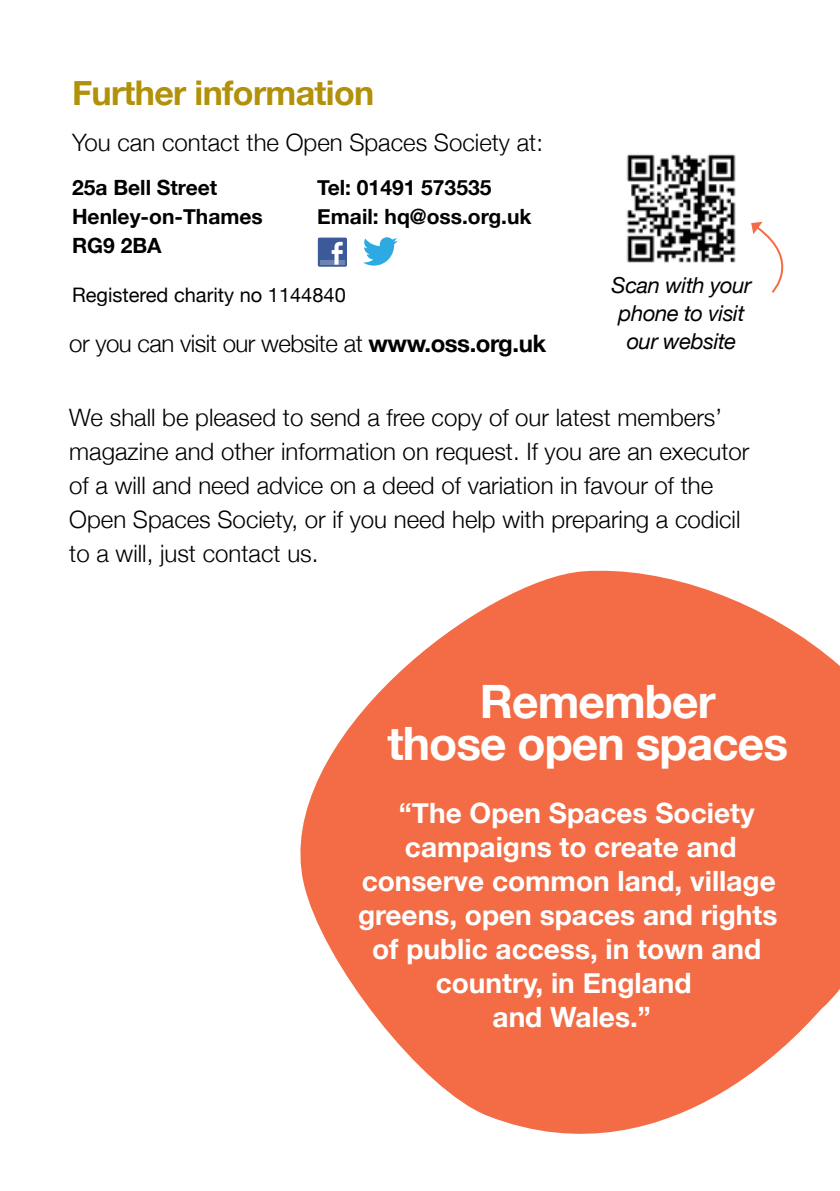
<style>
.page{position:relative;width:840px;height:1191px;background:#fff}
.page>*{position:absolute;margin:0;border:0;box-sizing:border-box;transform-origin:0 0}
.t1{font:700 46px/42px "Helvetica Neue";letter-spacing:-.02em;color:#fff;text-align:center}
.t2{font:700 34px "Helvetica Neue";letter-spacing:-.02em;color:#b2910a}
.t3{font:700 28px "Helvetica Neue";color:#fff}
.t4{font:300 24px/34px "Helvetica Neue";color:#000}
.t5{font:300 24px "Helvetica Neue";letter-spacing:-.02em;color:#000}
.t6{font:italic 22px/28px "Helvetica Neue";letter-spacing:-.02em;color:#000;text-align:center}
.t7{font:700 21px/29px "Helvetica Neue";color:#000}
.t8{font:20px "Helvetica Neue";color:#000}
.s1{font-weight:700}
</style>
<div class="page">
<svg style="left:300px;top:570px;width:539px;height:564px;fill:#f36c45"></svg>
<img style="left:626px;top:154px;width:110px;height:109px">
<svg style="left:751px;top:222px;width:33px;height:71px"></svg>
<div style="left:317px;top:238px;width:30px;height:29px;background:#3c5a99;border-radius:2px"></div>
<div style="left:320px;top:260px;width:25px;height:5px;background:#6d84b3"></div>
<svg style="left:331px;top:242px;width:11px;height:23px"></svg>
<svg style="left:363px;top:237px;width:34px;height:29px"></svg>
<h2 class="t2" style="left:72px;top:66px;width:303px">Further information</h2>
<p class="t4" style="left:72px;top:124px;width:472px">You can contact the Open Spaces Society at:</p>
<p class="t7" style="left:72px;top:173px;width:192px">25a Bell Street<br>Henley-on-Thames<br>RG9 2BA</p>
<p class="t7" style="left:317px;top:173px;width:216px">Tel: 01491 573535<br>Email: hq@oss.org.uk</p>
<p class="t8" style="left:72px;top:281px;width:275px">Registered charity no 1144840</p>
<p class="t5" style="left:69px;top:324px;width:478px">or you can visit our website at <span class="s1">www.oss.org.uk</span></p>
<p class="t6" style="left:611px;top:273px;width:141px">Scan with your phone to visit our website</p>
<p class="t4" style="left:69px;top:399px;width:681px">We shall be pleased to send a free copy of our latest members’ magazine and other information on request. If you are an executor of a will and need advice on a deed of variation in favour of the Open Spaces Society, or if you need help with preparing a codicil to a will, just contact us.</p>
<h1 class="t1" style="left:387px;top:682px;width:402px">Remember<br>those open spaces</h1>
<p class="t3" style="left:398px;top:790px;width:357px">“The Open Spaces Society</p>
<p class="t3" style="left:404px;top:824px;width:333px">campaigns to create and</p>
<p class="t3" style="left:361px;top:858px;width:415px">conserve common land, village</p>
<p class="t3" style="left:358px;top:892px;width:420px">greens, open spaces and rights</p>
<p class="t3" style="left:372px;top:926px;width:390px">of public access, in town and</p>
<p class="t3" style="left:435px;top:960px;width:257px">country, in England</p>
<p class="t3" style="left:492px;top:994px;width:160px">and Wales.”</p>
</div>
